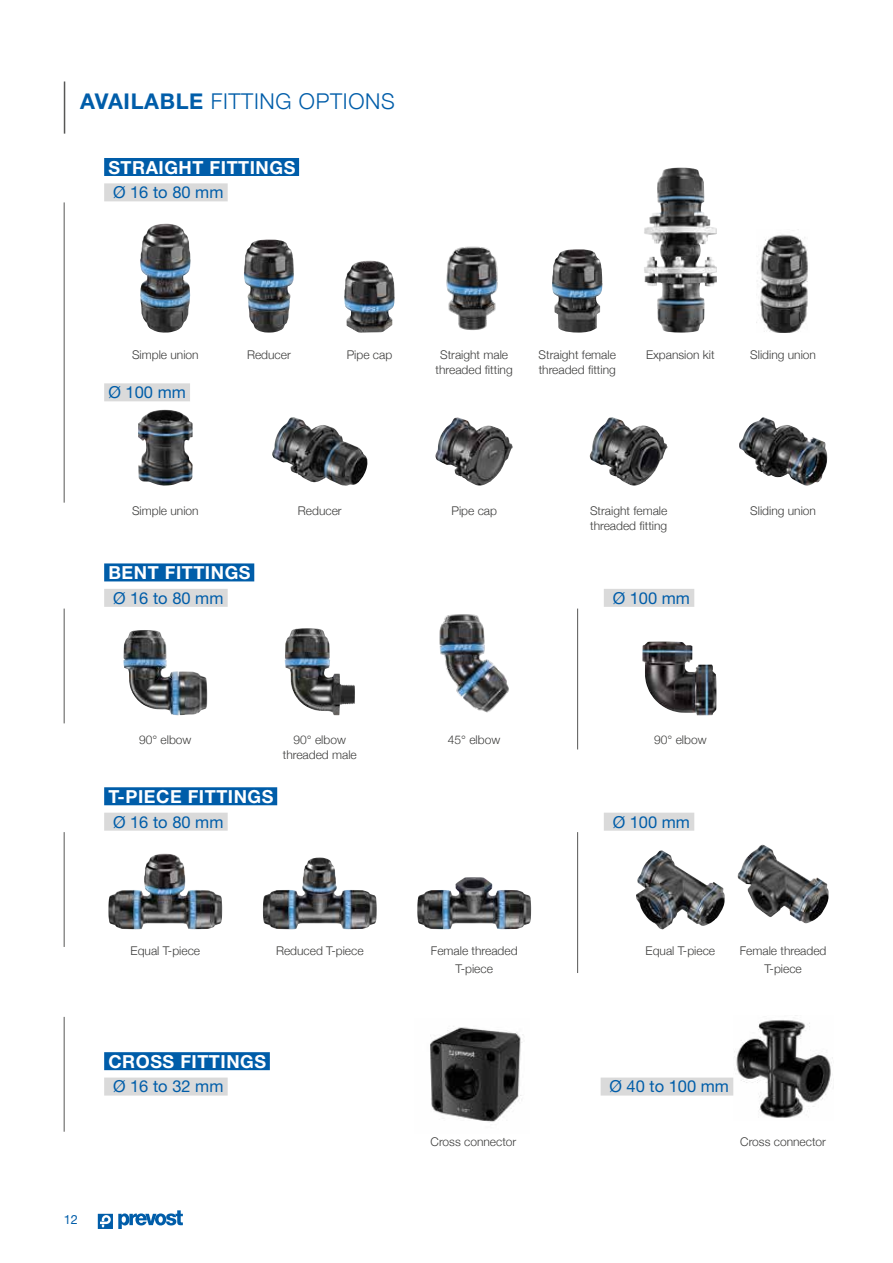
<style>
.page{position:relative;width:893px;height:1263px;background:#fff}
.page>*{position:absolute;margin:0;border:0;box-sizing:border-box;transform-origin:0 0}
.t1{font:300 21.75px "Helvetica Neue";letter-spacing:.03em;color:#005da9}
.t2{font:700 18px "Helvetica Neue LT Std";letter-spacing:.03em;color:#fff}
.t3{font:16.5px "Helvetica Neue LT Std";color:#005da9}
.t4{font:12.75px "Helvetica Neue";color:#005da9}
.t5{font:300 12px/15px "Helvetica Neue";color:#3c3c3b;text-align:center}
.s1{font-family:"Helvetica Neue LT Std";font-weight:700}
</style>
<div class="page">
<svg style="left:98px;top:1210px;width:85px;height:19px"></svg>
<img style="left:140px;top:224px;width:51px;height:109px">
<img style="left:244px;top:239px;width:50px;height:94px">
<img style="left:344px;top:261px;width:51px;height:72px">
<img style="left:446px;top:246px;width:52px;height:84px">
<img style="left:552px;top:249px;width:50px;height:84px">
<img style="left:757px;top:234px;width:51px;height:99px">
<img style="left:644px;top:168px;width:38px;height:165px">
<hr style="left:64px;top:81px;width:1px;height:53px;background:#575756">
<div style="left:104px;top:158px;width:195px;height:18px;background:#005da9"></div>
<div style="left:104px;top:563px;width:150px;height:18px;background:#005da9"></div>
<div style="left:104px;top:787px;width:173px;height:18px;background:#005da9"></div>
<div style="left:104px;top:1052px;width:166px;height:18px;background:#005da9"></div>
<div style="left:104px;top:383px;width:86px;height:18px;background:#dadada"></div>
<div style="left:104px;top:183px;width:124px;height:18px;background:#dadada"></div>
<div style="left:104px;top:589px;width:124px;height:18px;background:#dadada"></div>
<div style="left:104px;top:813px;width:124px;height:18px;background:#dadada"></div>
<div style="left:104px;top:1077px;width:124px;height:18px;background:#dadada"></div>
<div style="left:604px;top:589px;width:90px;height:18px;background:#dadada"></div>
<div style="left:604px;top:813px;width:90px;height:18px;background:#dadada"></div>
<img style="left:739px;top:417px;width:88px;height:69px">
<img style="left:272px;top:417px;width:96px;height:69px">
<img style="left:435px;top:417px;width:78px;height:69px">
<img style="left:138px;top:410px;width:55px;height:76px">
<img style="left:590px;top:417px;width:78px;height:69px">
<img style="left:123px;top:630px;width:84px;height:85px">
<img style="left:285px;top:628px;width:70px;height:87px">
<img style="left:439px;top:614px;width:70px;height:99px">
<img style="left:642px;top:641px;width:74px;height:74px">
<hr style="left:577px;top:609px;width:1px;height:140px;background:#575756">
<hr style="left:64px;top:609px;width:1px;height:114px;background:#575756">
<hr style="left:64px;top:202px;width:1px;height:301px;background:#575756">
<hr style="left:577px;top:832px;width:1px;height:141px;background:#575756">
<hr style="left:64px;top:832px;width:1px;height:115px;background:#575756">
<hr style="left:64px;top:1017px;width:1px;height:115px;background:#575756">
<img style="left:636px;top:850px;width:89px;height:79px">
<img style="left:738px;top:844px;width:91px;height:79px">
<img style="left:108px;top:853px;width:114px;height:76px">
<img style="left:263px;top:857px;width:114px;height:72px">
<img style="left:417px;top:877px;width:114px;height:52px">
<img style="left:430px;top:1026px;width:93px;height:97px">
<img style="left:734px;top:1020px;width:99px;height:98px">
<div style="left:601px;top:1077px;width:132px;height:18px;background:#dadada"></div>
<h1 class="t1" style="left:80px;top:84px;width:316px"><span class="s1">AVAILABLE</span> FITTING OPTIONS</h1>
<h2 class="t2" style="left:108px;top:156px;width:188px">STRAIGHT FITTINGS</h2>
<h3 class="t3" style="left:113px;top:183px;width:112px">Ø 16 to 80 mm</h3>
<p class="t5" style="left:132px;top:346px;width:68px">Simple union</p>
<p class="t5" style="left:247px;top:346px;width:45px">Reducer</p>
<p class="t5" style="left:347px;top:346px;width:47px">Pipe cap</p>
<p class="t5" style="left:436px;top:346px;width:79px">Straight male threaded fitting</p>
<p class="t5" style="left:539px;top:346px;width:79px;text-align:left">Straight female threaded fitting</p>
<p class="t5" style="left:646px;top:346px;width:70px">Expansion kit</p>
<p class="t5" style="left:750px;top:346px;width:67px">Sliding union</p>
<h3 class="t3" style="left:108px;top:382px;width:79px">Ø 100 mm</h3>
<p class="t5" style="left:132px;top:503px;width:68px">Simple union</p>
<p class="t5" style="left:298px;top:503px;width:45px">Reducer</p>
<p class="t5" style="left:451px;top:503px;width:47px">Pipe cap</p>
<p class="t5" style="left:590px;top:503px;width:79px">Straight female</p>
<p class="t5" style="left:750px;top:503px;width:67px">Sliding union</p>
<p class="t5" style="left:590px;top:518px;width:79px">threaded fitting</p>
<h2 class="t2" style="left:108px;top:562px;width:144px">BENT FITTINGS</h2>
<h3 class="t3" style="left:113px;top:588px;width:112px">Ø 16 to 80 mm</h3>
<h3 class="t3" style="left:613px;top:588px;width:79px">Ø 100 mm</h3>
<p class="t5" style="left:139px;top:731px;width:54px">90° elbow</p>
<p class="t5" style="left:283px;top:731px;width:76px">90° elbow threaded male</p>
<p class="t5" style="left:448px;top:731px;width:54px">45° elbow</p>
<p class="t5" style="left:654px;top:731px;width:54px">90° elbow</p>
<h2 class="t2" style="left:108px;top:785px;width:167px">T-PIECE FITTINGS</h2>
<h3 class="t3" style="left:113px;top:812px;width:112px">Ø 16 to 80 mm</h3>
<p class="t4" style="left:64px;top:1210px;width:16px">12</p>
<p class="t5" style="left:131px;top:943px;width:71px">Equal T-piece</p>
<p class="t5" style="left:276px;top:943px;width:89px">Reduced T-piece</p>
<p class="t5" style="left:431px;top:941px;width:88px;line-height:18px">Female threaded<br>T-piece</p>
<h2 class="t2" style="left:108px;top:1050px;width:159px">CROSS FITTINGS</h2>
<h3 class="t3" style="left:113px;top:1077px;width:112px">Ø 16 to 32 mm</h3>
<p class="t5" style="left:431px;top:1133px;width:87px">Cross connector</p>
<h3 class="t3" style="left:613px;top:812px;width:79px">Ø 100 mm</h3>
<p class="t5" style="left:646px;top:943px;width:71px">Equal T-piece</p>
<p class="t5" style="left:740px;top:941px;width:88px;line-height:18px">Female threaded<br>T-piece</p>
<h3 class="t3" style="left:609px;top:1077px;width:121px">Ø 40 to 100 mm</h3>
<p class="t5" style="left:740px;top:1133px;width:87px">Cross connector</p>
</div>
